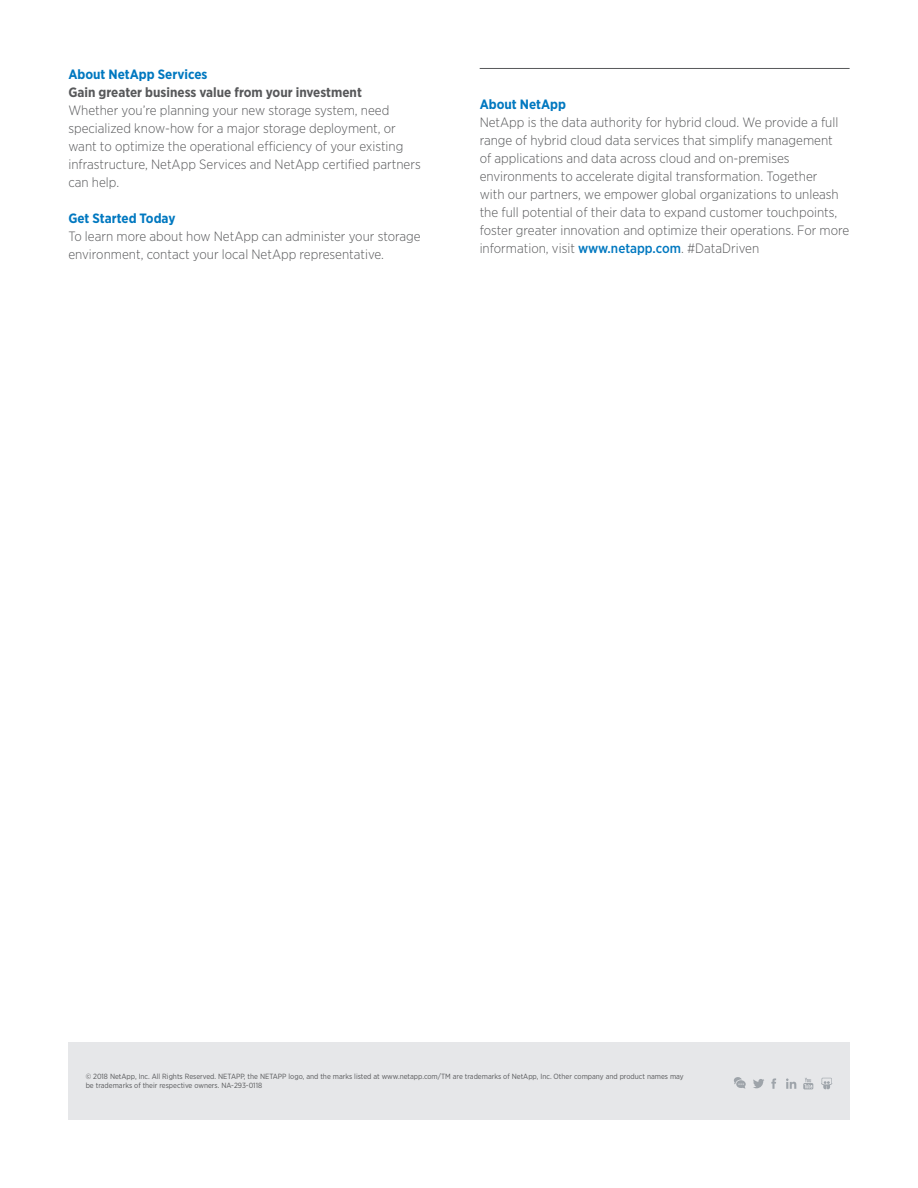
<style>
.page{position:relative;width:918px;height:1188px;background:#fff}
.page>*{position:absolute;margin:0;border:0;box-sizing:border-box;transform-origin:0 0}
.About_NetApp_Body{font:300 13.5px/18px "Gotham Narrow";color:#57585a}
.Body{font:300 13.5px/18px "Gotham Narrow";color:#57585a}
.Body_Head_L2{font:700 13.5px "Gotham Narrow";color:#57585a}
.Body_Head_L1{font:700 13.5px "Gotham Narrow";color:#0078c0}
.About_NetApp_Head{font:700 13.5px "Gotham Narrow";color:#0078c0}
.Copyright{font:7.5px/9px "Gotham Narrow";color:#57585a}
.s1{font-weight:500;color:#0078c0}
</style>
<div class="page">
<div style="left:68px;top:1042px;width:782px;height:78px;background:#e6e7e9"></div>
<svg style="left:803px;top:1078px;width:10px;height:11px"></svg>
<svg style="left:771px;top:1078px;width:5px;height:11px"></svg>
<svg style="left:786px;top:1078px;width:10px;height:11px"></svg>
<svg style="left:753px;top:1079px;width:11px;height:9px"></svg>
<svg style="left:821px;top:1078px;width:12px;height:12px"></svg>
<svg style="left:734px;top:1077px;width:12px;height:12px"></svg>
<hr style="left:480px;top:68px;width:370px;height:1px;background:#57585a">
<p class="Body_Head_L1" style="left:68px;top:66px;width:141px">About NetApp Services</p>
<p class="Body_Head_L2" style="left:68px;top:84px;width:295px">Gain greater business value from your investment</p>
<p class="Body" style="left:68px;top:101px;width:354px">Whether you’re planning your new storage system, need specialized know-how for a major storage deployment, or want to optimize the operational efficiency of your existing infrastructure, NetApp Services and NetApp certified partners can help.</p>
<p class="Body_Head_L1" style="left:68px;top:210px;width:109px">Get Started Today</p>
<p class="Body" style="left:68px;top:227px;width:354px">To learn more about how NetApp can administer your storage environment, contact your local NetApp representative.</p>
<p class="About_NetApp_Head" style="left:480px;top:96px;width:88px">About NetApp</p>
<p class="About_NetApp_Body" style="left:480px;top:113px;width:371px">NetApp is the data authority for hybrid cloud. We provide a full range of hybrid cloud data services that simplify management<br>of applications and data across cloud and on-premises environments to accelerate digital transformation. Together<br>with our partners, we empower global organizations to unleash the full potential of their data to expand customer touchpoints, foster greater innovation and optimize their operations. For more information, visit <span class="s1">www.netapp.com</span>. #DataDriven</p>
<p class="Copyright" style="left:86px;top:1072px;width:600px">© 2018 NetApp, Inc. All Rights Reserved. NETAPP, the NETAPP logo, and the marks listed at www.netapp.com/TM are trademarks of NetApp, Inc. Other company and product names may be trademarks of their respective owners. NA-293-0118</p>
</div>
